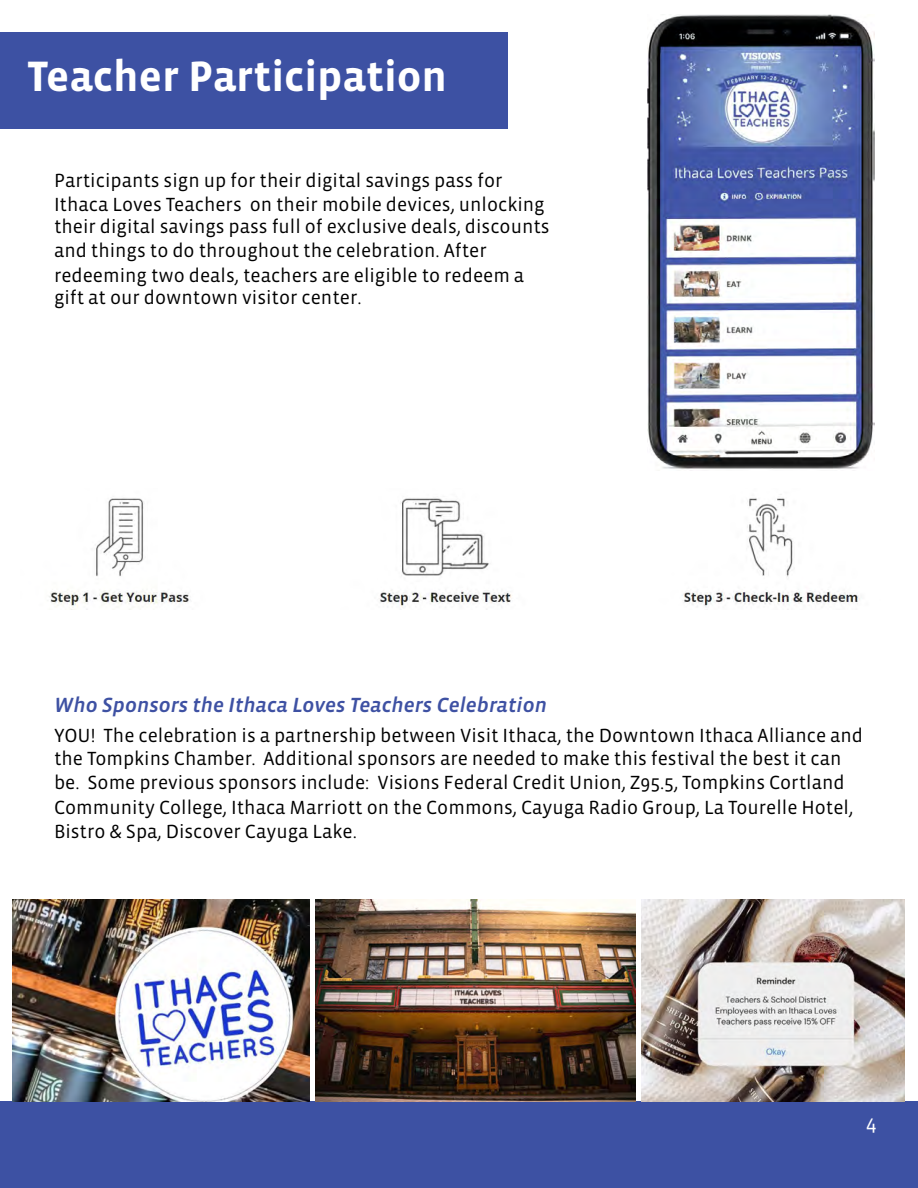
<style>
.page{position:relative;width:918px;height:1188px;background:#fff}
.page>*{position:absolute;margin:0;border:0;box-sizing:border-box;transform-origin:0 0}
.t1{font:700 43.5px "Vista Sans OT";color:#fff}
.t2{font:italic 500 21px "Vista Sans OT";color:#3e51a3}
.t3{font:21px "Vista Sans OT";color:#fff}
.t4{font:19.5px/24px "Vista Sans OT";color:#000}
</style>
<div class="page">
<div style="left:0;top:1102px;width:918px;height:86px;background:#3d51a3"></div>
<div style="left:0;top:32px;width:508px;height:97px;background:#3d51a3"></div>
<img style="left:49px;top:494px;width:811px;height:114px">
<img style="left:648px;top:14px;width:226px;height:457px">
<img style="left:316px;top:900px;width:320px;height:202px">
<img style="left:13px;top:899px;width:297px;height:203px">
<img style="left:641px;top:899px;width:263px;height:203px">
<h1 class="t1" style="left:27px;top:54px;width:422px">Teacher Participation</h1>
<p class="t4" style="left:54px;top:168px;width:492px;line-height:24.8px">Participants sign up for their digital savings pass for<br>Ithaca Loves Teachers on their mobile devices, unlocking</p>
<p class="t4" style="left:54px;top:215px;width:497px">their digital savings pass full of exclusive deals, discounts and things to do throughout the celebration. After redeeming two deals, teachers are eligible to redeem a</p>
<p class="t4" style="left:54px;top:285px;width:309px">gift at our downtown visitor center.</p>
<p class="t2" style="left:54px;top:694px;width:494px">Who Sponsors the Ithaca Loves Teachers Celebration</p>
<p class="t4" style="left:54px;top:724px;width:811px">YOU! The celebration is a partnership between Visit Ithaca, the Downtown Ithaca Alliance and the Tompkins Chamber. Additional sponsors are needed to make this festival the best it can be. Some previous sponsors include: Visions Federal Credit Union, Z95.5, Tompkins Cortland Community College, Ithaca Marriott on the Commons, Cayuga Radio Group, La Tourelle Hotel, Bistro &amp; Spa, Discover Cayuga Lake.</p>
<p class="t3" style="left:866px;top:1112px;width:12px">4</p>
</div>
